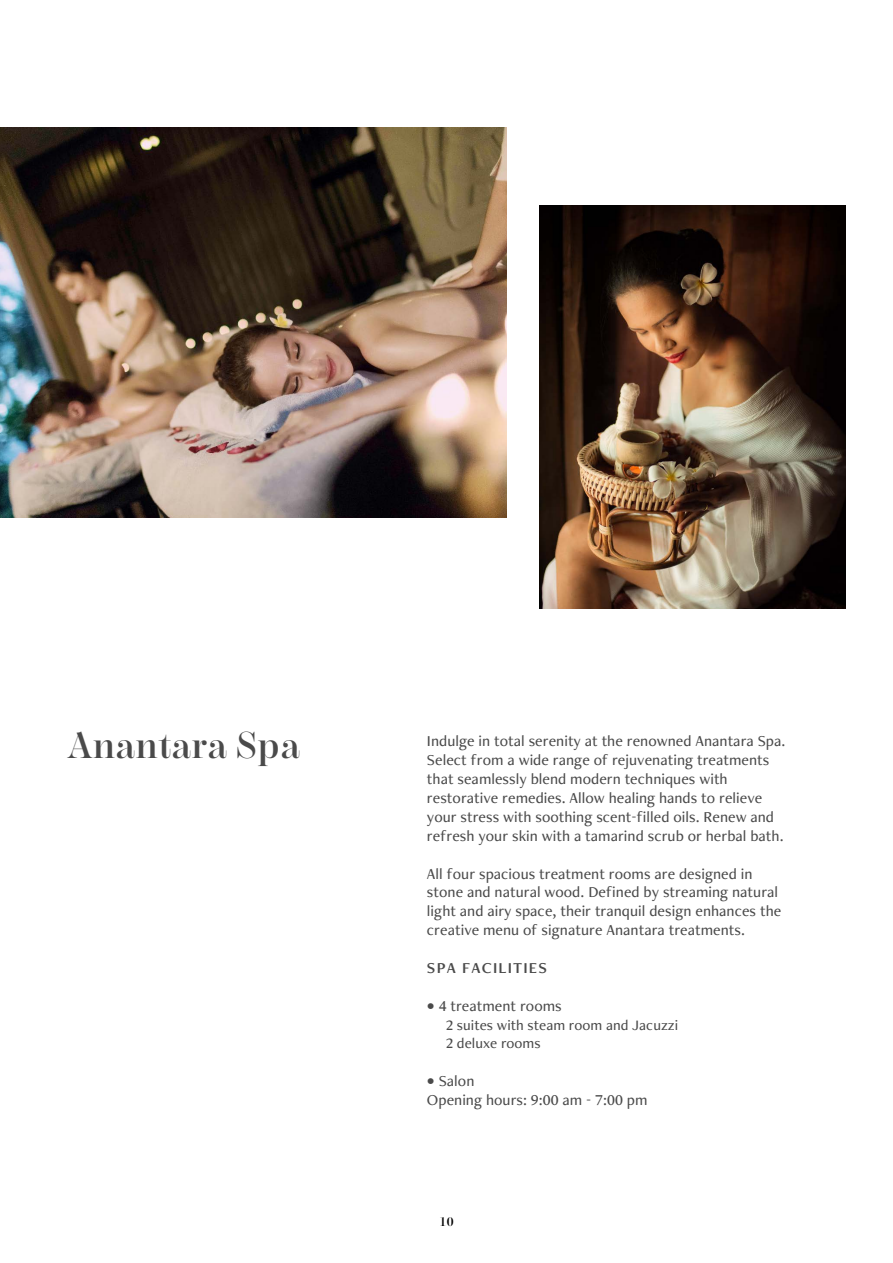
<style>
.page{position:relative;width:893px;height:1263px;background:#fff}
.page>*{position:absolute;margin:0;border:0;box-sizing:border-box;transform-origin:0 0}
.t1{font:600 37.5px "Chamberi Display";letter-spacing:.025em;color:#4a4a4a}
.t2{font:500 15.75px/18.9px "Freight Neo Pro";letter-spacing:.005em;color:#4a4a4a}
.t3{font:15.75px "Freight Neo Pro Semi";letter-spacing:.075em;color:#4a4a4a}
.t4{font:500 15px/18px "Freight Neo Pro";letter-spacing:.005em;color:#4a4a4a}
.t5{font:600 12.45px "Chamberi Display";color:#000}
</style>
<div class="page">
<img style="left:0;top:127px;width:507px;height:390px">
<img style="left:540px;top:205px;width:305px;height:403px">
<h1 class="t1" style="left:68px;top:717px;width:233px">Anantara Spa</h1>
<p class="t2" style="left:427px;top:731px;width:360px">Indulge in total serenity at the renowned Anantara Spa.<br>Select from a wide range of rejuvenating treatments that seamlessly blend modern techniques with restorative remedies. Allow healing hands to relieve your stress with soothing scent-filled oils. Renew and refresh your skin with a tamarind scrub or herbal bath.</p>
<p class="t2" style="left:427px;top:863px;width:356px">All four spacious treatment rooms are designed in stone and natural wood. Defined by streaming natural light and airy space, their tranquil design enhances the creative menu of signature Anantara treatments.</p>
<p class="t3" style="left:427px;top:957px;width:122px">SPA FACILITIES</p>
<p class="t2" style="left:427px;top:996px;width:136px">• 4 treatment rooms</p>
<p class="t4" style="left:446px;top:1015px;width:234px">2 suites with steam room and Jacuzzi<br>2 deluxe rooms</p>
<p class="t2" style="left:427px;top:1071px;width:222px">• Salon<br>Opening hours: 9:00 am - 7:00 pm</p>
<p class="t5" style="left:439px;top:1213px;width:16px">10</p>
</div>
